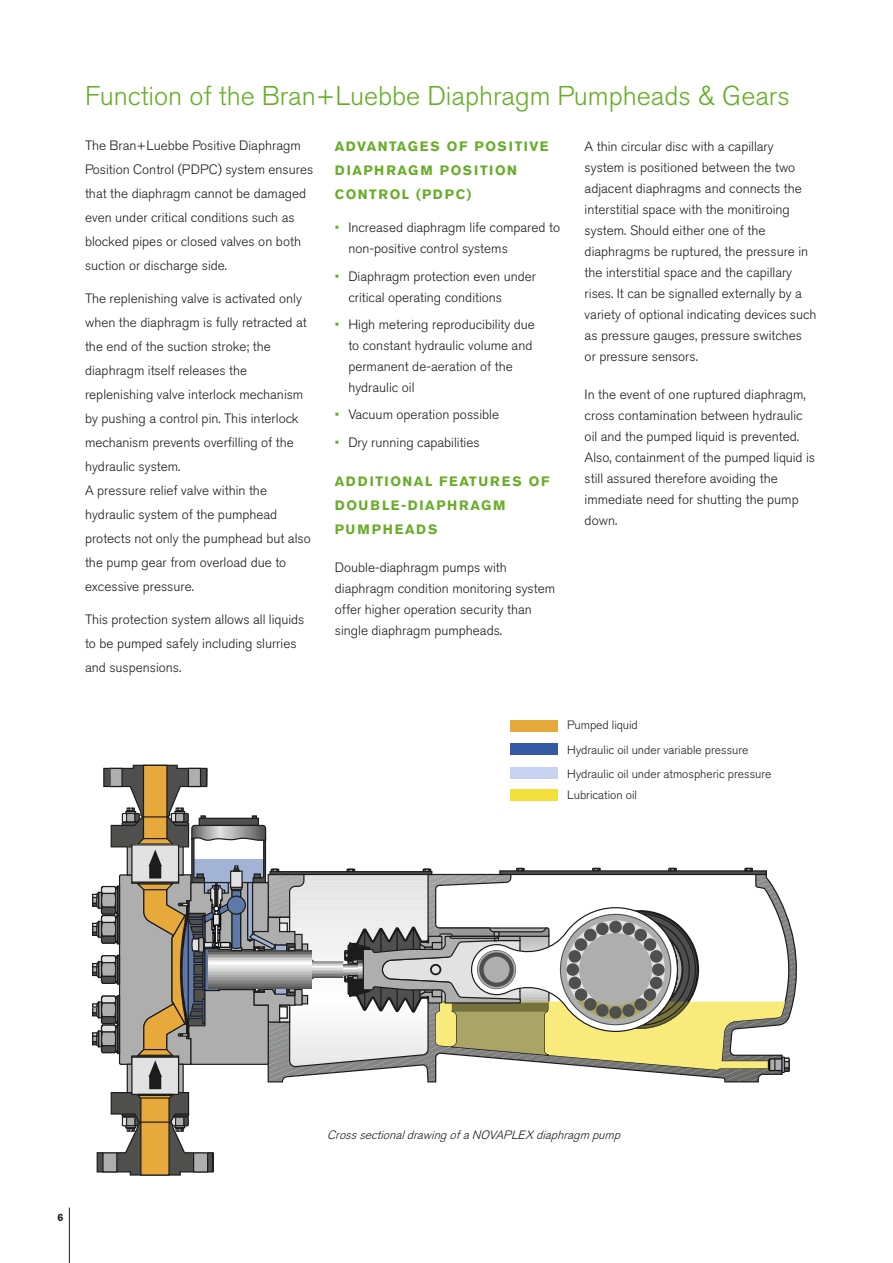
<style>
.page{position:relative;width:893px;height:1263px;background:#fff}
.page>*{position:absolute;margin:0;border:0;box-sizing:border-box;transform-origin:0 0}
.t1{font:300 27px "Akzidenz Grotesk BE";color:#69ad29}
.t2{font:300 13.5px/21px "Akzidenz Grotesk BE";color:#1c1c1c}
.t3{font:700 13.5px/24px "Akzidenz Grotesk BE";letter-spacing:.11em;color:#69ad29}
.t4{font:300 12px/24.5px "Akzidenz Grotesk BE";color:#1c1c1c}
.t5{font:italic 300 12px "Akzidenz Grotesk BE";color:#1c1c1c}
.t6{font:700 10.5px "Akzidenz Grotesk BE";color:#1c1c1c}
.s1{color:#69ad29}
</style>
<div class="page">
<hr style="left:69px;top:1207px;width:1px;height:56px;background:#1c1c1c">
<svg style="left:92px;top:764px;width:705px;height:412px"></svg>
<div style="left:650px;top:977px;width:12px;height:12px;background:#4f4f4e;border-radius:50%"></div>
<div style="left:622px;top:1004px;width:13px;height:13px;background:#4f4f4e;border-radius:50%"></div>
<div style="left:634px;top:998px;width:13px;height:13px;background:#4f4f4e;border-radius:50%"></div>
<div style="left:644px;top:988px;width:12px;height:13px;background:#4f4f4e;border-radius:50%"></div>
<div style="left:609px;top:1006px;width:13px;height:13px;background:#4f4f4e;border-radius:50%"></div>
<div style="left:566px;top:963px;width:13px;height:13px;background:#4f4f4e;border-radius:50%"></div>
<div style="left:569px;top:976px;width:12px;height:13px;background:#4f4f4e;border-radius:50%"></div>
<div style="left:596px;top:1004px;width:13px;height:13px;background:#4f4f4e;border-radius:50%"></div>
<div style="left:584px;top:998px;width:13px;height:12px;background:#4f4f4e;border-radius:50%"></div>
<div style="left:575px;top:988px;width:12px;height:13px;background:#4f4f4e;border-radius:50%"></div>
<div style="left:609px;top:921px;width:13px;height:12px;background:#4f4f4e;border-radius:50%"></div>
<div style="left:652px;top:963px;width:13px;height:13px;background:#4f4f4e;border-radius:50%"></div>
<div style="left:650px;top:950px;width:13px;height:13px;background:#4f4f4e;border-radius:50%"></div>
<div style="left:622px;top:922px;width:13px;height:13px;background:#4f4f4e;border-radius:50%"></div>
<div style="left:634px;top:929px;width:13px;height:12px;background:#4f4f4e;border-radius:50%"></div>
<div style="left:644px;top:938px;width:12px;height:13px;background:#4f4f4e;border-radius:50%"></div>
<div style="left:568px;top:950px;width:13px;height:13px;background:#4f4f4e;border-radius:50%"></div>
<div style="left:596px;top:922px;width:13px;height:13px;background:#4f4f4e;border-radius:50%"></div>
<div style="left:584px;top:929px;width:13px;height:12px;background:#4f4f4e;border-radius:50%"></div>
<div style="left:575px;top:938px;width:12px;height:13px;background:#4f4f4e;border-radius:50%"></div>
<div style="left:327px;top:1130px;width:355px;height:21px;background:#fff"></div>
<div style="left:510px;top:720px;width:48px;height:12px;background:#e7a93c"></div>
<div style="left:510px;top:743px;width:48px;height:12px;background:#3458a3"></div>
<div style="left:510px;top:767px;width:48px;height:12px;background:#c6d2ef"></div>
<div style="left:510px;top:789px;width:48px;height:12px;background:#f3e03a"></div>
<h1 class="t1" style="left:85px;top:81px;width:706px">Function of the Bran+Luebbe Diaphragm Pumpheads &amp; Gears</h1>
<p class="t2" style="left:85px;top:134px;width:230px;line-height:24px">The Bran+Luebbe Positive Diaphragm Position Control (PDPC) system ensures that the diaphragm cannot be damaged even under critical conditions such as blocked pipes or closed valves on both suction or discharge side.</p>
<p class="t2" style="left:85px;top:287px;width:227px;line-height:24px">The replenishing valve is activated only when the diaphragm is fully retracted at the end of the suction stroke; the diaphragm itself releases the replenishing valve interlock mechanism by pushing a control pin. This interlock mechanism prevents overfilling of the hydraulic system.<br>A pressure relief valve within the hydraulic system of the pumphead protects not only the pumphead but also the pump gear from overload due to excessive pressure.</p>
<p class="t2" style="left:85px;top:607px;width:221px;line-height:24px">This protection system allows all liquids to be pumped safely including slurries and suspensions.</p>
<p class="t3" style="left:335px;top:134px;width:215px">ADVANTAGES OF POSITIVE<br>DIAPHRAGM POSITION<br>CONTROL (PDPC)</p>
<p class="t2" style="left:348px;top:217px;width:213px;text-indent:-14px"><span class="s1">•</span> Increased diaphragm life compared to non-positive control systems</p>
<p class="t2" style="left:348px;top:266px;width:189px;text-indent:-14px"><span class="s1">•</span> Diaphragm protection even under critical operating conditions</p>
<p class="t2" style="left:348px;top:314px;width:188px;text-indent:-14px"><span class="s1">•</span> High metering reproducibility due to constant hydraulic volume and permanent de-aeration of the hydraulic oil</p>
<p class="t2" style="left:335px;top:405px;width:166px"><span class="s1">•</span> Vacuum operation possible</p>
<p class="t2" style="left:335px;top:432px;width:146px"><span class="s1">•</span> Dry running capabilities</p>
<p class="t3" style="left:335px;top:469px;width:216px">ADDITIONAL FEATURES OF<br>DOUBLE-DIAPHRAGM<br>PUMPHEADS</p>
<p class="t2" style="left:335px;top:557px;width:222px">Double-diaphragm pumps with diaphragm condition monitoring system offer higher operation security than single diaphragm pumpheads.</p>
<p class="t2" style="left:585px;top:136px;width:233px">A thin circular disc with a capillary system is positioned between the two adjacent diaphragms and connects the interstitial space with the monitiroing system. Should either one of the diaphragms be ruptured, the pressure in the interstitial space and the capillary rises. It can be signalled externally by a variety of optional indicating devices such as pressure gauges, pressure switches or pressure sensors.</p>
<p class="t2" style="left:585px;top:384px;width:232px">In the event of one ruptured diaphragm, cross contamination between hydraulic oil and the pumped liquid is prevented.<br>Also, containment of the pumped liquid is still assured therefore avoiding the immediate need for shutting the pump down.</p>
<p class="t4" style="left:567px;top:713px;width:206px">Pumped liquid<br>Hydraulic oil under variable pressure<br>Hydraulic oil under atmospheric pressure</p>
<p class="t4" style="left:567px;top:782px;width:71px">Lubrication oil</p>
<p class="t6" style="left:57px;top:1211px;width:7px">6</p>
<p class="t5" style="left:327px;top:1128px;width:298px">CrosssectionaldrawingofaNOVAPLEX diaphragm pump</p>
</div>
